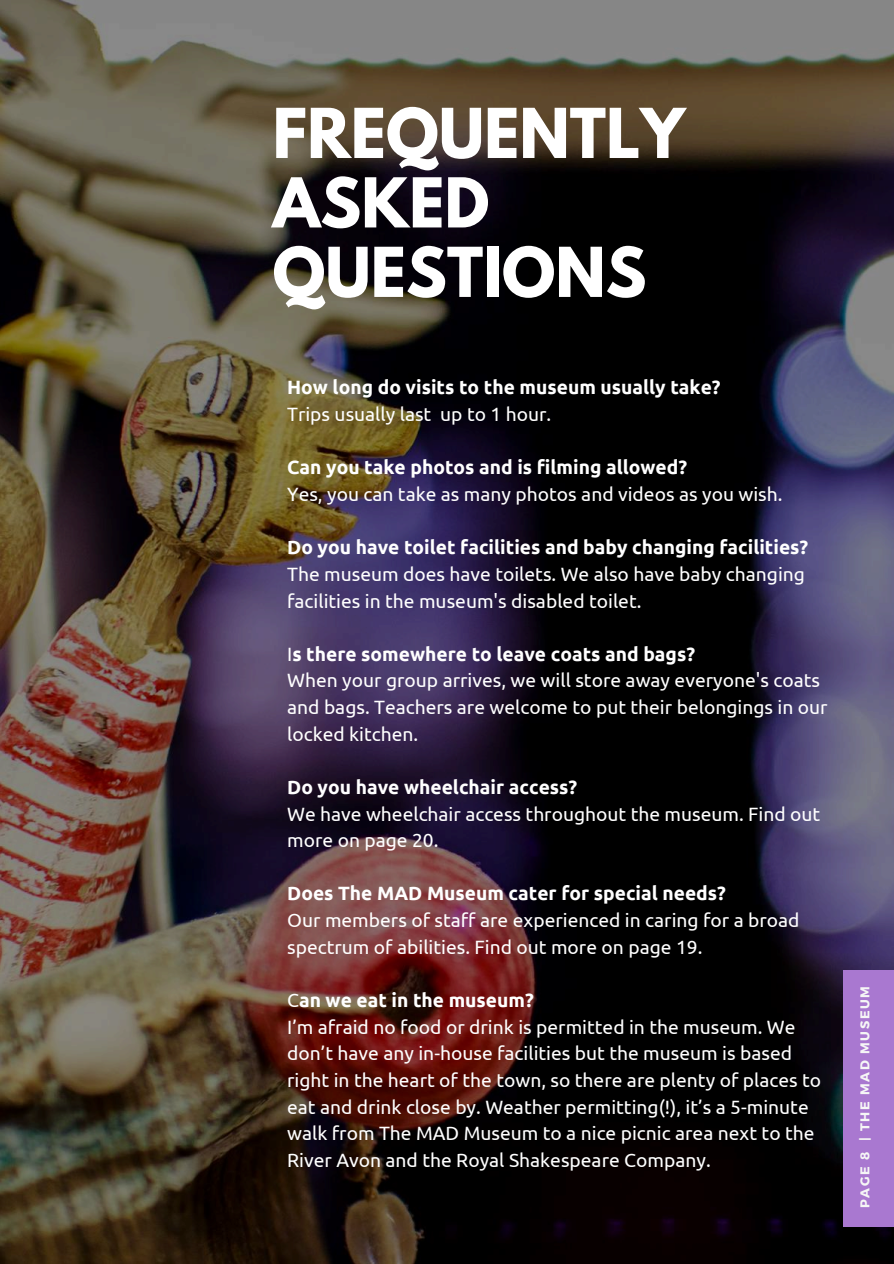
<style>
.page{position:relative;width:894px;height:1264px;background:#fff}
.page>*{position:absolute;margin:0;border:0;box-sizing:border-box;transform-origin:0 0}
.t1{font:700 60.9px/69.4px "League Spartan";color:#fff}
.t2{font:19.2px/26.5px "Ubuntu";color:#fff}
.t3{font:700 19.2px "Ubuntu";color:#fff}
.t4{font:700 12.75px "Montserrat";letter-spacing:.13em;color:#f6f6f6}
.s1{font-weight:700}
</style>
<div class="page">
<img style="left:0;top:0;width:893px;height:1263px">
<div style="left:843px;top:969px;width:50px;height:257px;background:#a978d0"></div>
<h1 class="t1" style="left:272px;top:106px;width:414px">FREQUENTLY<br>ASKED<br>QUESTIONS</h1>
<p class="t3" style="left:287px;top:376px;width:435px">How long do visits to the museum usually take?</p>
<p class="t2" style="left:287px;top:400px;width:265px">Trips usually last up to 1 hour.</p>
<p class="t3" style="left:287px;top:456px;width:401px">Can you take photos and is filming allowed?</p>
<p class="t2" style="left:287px;top:480px;width:496px">Yes, you can take as many photos and videos as you wish.</p>
<p class="t3" style="left:287px;top:536px;width:522px">Do you have toilet facilities and baby changing facilities?</p>
<p class="t2" style="left:287px;top:560px;width:519px">The museum does have toilets. We also have baby changing facilities in the museum's disabled toilet.</p>
<p class="t2" style="left:287px;top:640px;width:542px">I<span class="s1">s there somewhere to leave coats and bags?<br></span>When your group arrives, we will store away everyone's coats and bags. Teachers are welcome to put their belongings in our locked kitchen.</p>
<p class="t3" style="left:287px;top:776px;width:291px">Do you have wheelchair access?</p>
<p class="t2" style="left:287px;top:800px;width:534px">We have wheelchair access throughout the museum. Find out more on page 20.</p>
<p class="t3" style="left:287px;top:882px;width:440px">Does The MAD Museum cater for special needs?</p>
<p class="t2" style="left:287px;top:906px;width:514px">Our members of staff are experienced in caring for a broad spectrum of abilities. Find out more on page 19.</p>
<p class="t2" style="left:287px;top:986px;width:535px">C<span class="s1">an we eat in the museum?<br></span>I’m afraid no food or drink is permitted in the museum. We don’t have any in-house facilities but the museum is based right in the heart of the town, so there are plenty of places to eat and drink close by. Weather permitting(!), it’s a 5-minute walk from The MAD Museum to a nice picnic area next to the River Avon and the Royal Shakespeare Company.</p>
<p class="t4" style="left:856px;top:1208px;width:224px;rotate:-90deg">PAGE 8 | THE MAD MUSEUM</p>
</div>
